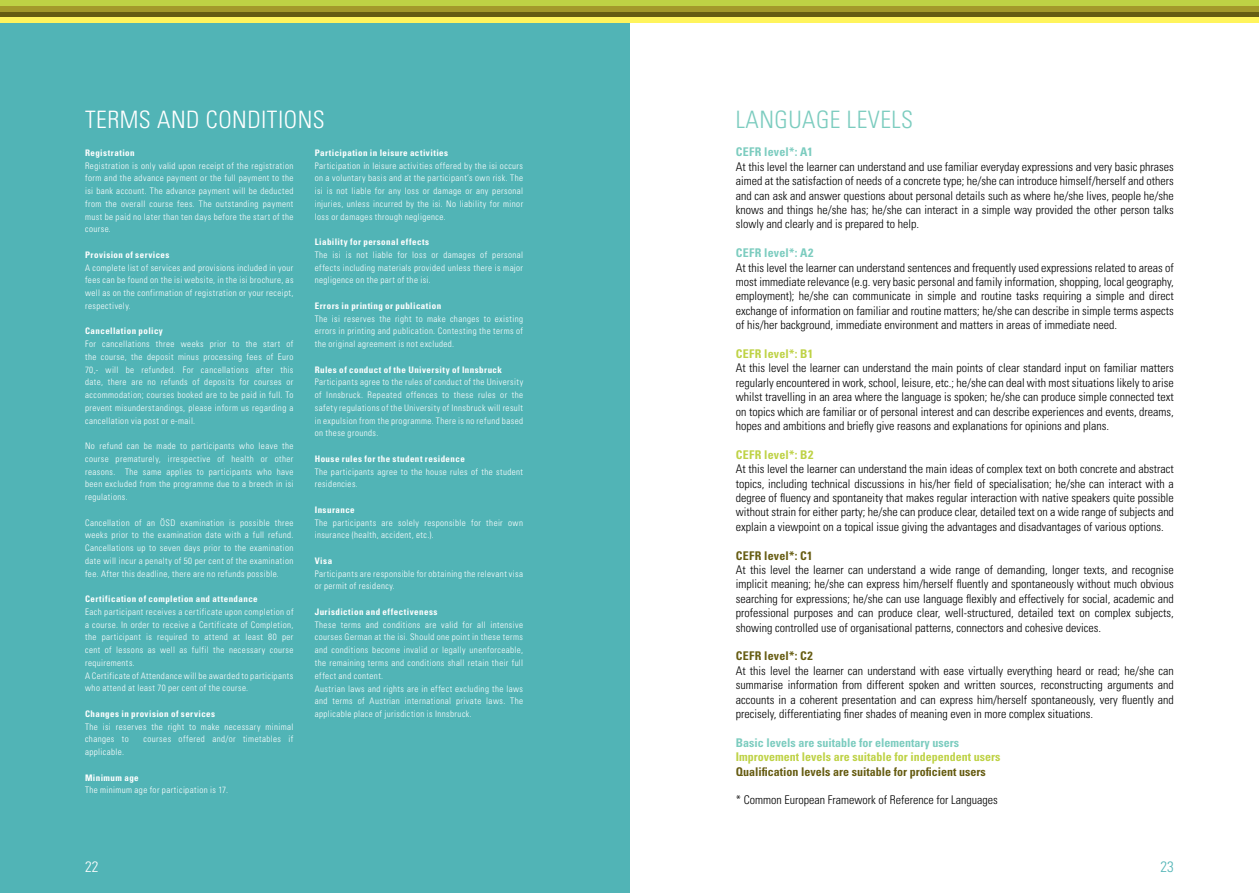
<style>
.page{position:relative;width:1259px;height:893px;background:#fff}
.page>*{position:absolute;margin:0;border:0;box-sizing:border-box;transform-origin:0 0}
.t1{font:300 condensed 24px "Univers";letter-spacing:.02em;color:#fff}
.t2{font:300 condensed 24px "Univers";letter-spacing:.02em;color:#7cccbf}
.t3{font:300 condensed 15px "Univers";color:#fff}
.t4{font:300 condensed 15px "Univers";color:#51b4b6}
.t5{font:300 condensed 12px/14.4px "Univers";color:#000;text-align:justify}
.t6{font:700 condensed 12px "Univers";color:#bed245}
.t7{font:700 condensed 12px "Univers";color:#7cccbf}
.t8{font:700 condensed 12px "Univers";color:#665c12}
.t9{font:700 condensed 12px "Univers";letter-spacing:.02em;color:#665c12}
.t10{font:700 condensed 12px "Univers";letter-spacing:.02em;color:#7cccbf}
.t11{font:700 condensed 12px "Univers";letter-spacing:.02em;color:#bed245}
.t12{font:300 condensed 9px/12.8px "Univers";letter-spacing:.045em;color:#fff;text-align:justify}
.t13{font:700 condensed 9px "Univers";letter-spacing:.045em;color:#fff}
</style>
<div class="page">
<div style="left:0;top:0;width:1259px;height:6px;background:#bed245"></div>
<div style="left:0;top:12px;width:1259px;height:6px;background:#665c12"></div>
<div style="left:0;top:6px;width:1259px;height:6px;background:#a3992b"></div>
<div style="left:0;top:18px;width:1259px;height:5px;background:#fff45c"></div>
<div style="left:0;top:23px;width:629px;height:870px;background:#51b4b6"></div>
<h1 class="t1" style="left:85px;top:105px;width:241px">TERMS AND CONDITIONS</h1>
<p class="t13" style="left:85px;top:147px;width:51px">Registration</p>
<p class="t12" style="left:85px;top:159px;width:210px">Registration is only valid upon receipt of the registration form and the advance payment or the full payment to the isi bank account. The advance payment will be deducted from the overall course fees. The outstanding payment must be paid no later than ten days before the start of the course.</p>
<p class="t13" style="left:85px;top:249px;width:86px">Provision of services</p>
<p class="t12" style="left:85px;top:261px;width:210px">A complete list of services and provisions included in your fees can be found on the isi website, in the isi brochure, as well as on the confirmation of registration or your receipt, respectively.</p>
<p class="t13" style="left:85px;top:326px;width:79px">Cancellation policy</p>
<p class="t12" style="left:85px;top:337px;width:210px">For cancellations three weeks prior to the start of the course, the deposit minus processing fees of Euro 70,- will be refunded. For cancellations after this date, there are no refunds of deposits for courses or accommodation; courses booked are to be paid in full. To prevent misunderstandings, please inform us regarding a cancellation via post or e-mail.</p>
<p class="t12" style="left:85px;top:439px;width:210px">No refund can be made to participants who leave the course prematurely, irrespective of health or other reasons. The same applies to participants who have been excluded from the programme due to a breech in isi regulations.</p>
<p class="t12" style="left:85px;top:516px;width:210px">Cancellation of an ÖSD examination is possible three weeks prior to the examination date with a full refund.<br>Cancellations up to seven days prior to the examination date will incur a penalty of 50 per cent of the examination fee. After this deadline, there are no refunds possible.</p>
<p class="t13" style="left:85px;top:593px;width:174px">Certification of completion and attendance</p>
<p class="t12" style="left:85px;top:605px;width:210px;text-align:left">Each participant receives a certificate upon completion of a course. In order to receive a Certificate of Completion, the participant is required to attend at least 80 per cent of lessons as well as fulfil the necessary course requirements.<br>A Certificate of Attendance will be awarded to participants who attend at least 70 per cent of the course.</p>
<p class="t13" style="left:85px;top:708px;width:132px">Changes in provision of services</p>
<p class="t12" style="left:85px;top:720px;width:210px">The isi reserves the right to make necessary minimal changes to</p>
<p class="t13" style="left:315px;top:147px;width:135px">Participation in leisure activities</p>
<p class="t12" style="left:315px;top:159px;width:210px">Participation in leisure activities offered by the isi occurs on a voluntary basis and at the participant’s own risk. The isi is not liable for any loss or damage or any personal injuries, unless incurred by the isi. No liability for minor loss or damages through negligence.</p>
<p class="t13" style="left:315px;top:236px;width:116px">Liability for personal effects</p>
<p class="t12" style="left:315px;top:248px;width:210px">The isi is not liable for loss or damages of personal effects including materials provided unless there is major negligence on the part of the isi.</p>
<p class="t13" style="left:315px;top:300px;width:128px">Errors in printing or publication</p>
<p class="t12" style="left:315px;top:312px;width:210px">The isi reserves the right to make changes to existing errors in printing and publication. Contesting the terms of the original agreement is not excluded.</p>
<p class="t13" style="left:315px;top:364px;width:189px">Rules of conduct of the University of Innsbruck</p>
<p class="t12" style="left:315px;top:376px;width:210px">Participants agree to the rules of conduct of the University of Innsbruck. Repeated offences to these rules or the safety regulations of the University of Innsbruck will result in expulsion from the programme. There is no refund based on these grounds.</p>
<p class="t13" style="left:315px;top:453px;width:152px">House rules for the student residence</p>
<p class="t12" style="left:315px;top:465px;width:210px">The participants agree to the house rules of the student residencies.</p>
<p class="t13" style="left:315px;top:504px;width:42px">Insurance</p>
<p class="t12" style="left:315px;top:516px;width:210px">The participants are solely responsible for their own insurance (health, accident, etc.).</p>
<p class="t13" style="left:315px;top:555px;width:19px">Visa</p>
<p class="t12" style="left:315px;top:567px;width:210px">Participants are responsible for obtaining the relevant visa or permit of residency.</p>
<p class="t13" style="left:315px;top:606px;width:124px">Jurisdiction and effectiveness</p>
<p class="t12" style="left:315px;top:618px;width:210px;text-align:left">These terms and conditions are valid for all intensive courses German at the isi. Should one point in these terms and conditions become invalid or legally unenforceable, the remaining terms and conditions shall retain their full effect and content.<br>Austrian laws and rights are in effect excluding the laws and terms of Austrian international private laws. The applicable place of jurisdiction is Innsbruck.</p>
<p class="t12" style="left:144px;top:733px;width:151px">courses offered and/or timetables if</p>
<p class="t12" style="left:85px;top:745px;width:40px">applicable.</p>
<p class="t13" style="left:85px;top:772px;width:55px">Minimum age</p>
<p class="t12" style="left:85px;top:784px;width:144px">The minimum age for participation is 17.</p>
<h1 class="t2" style="left:736px;top:105px;width:179px">LANGUAGE LEVELS</h1>
<h3 class="t7" style="left:736px;top:145px;width:78px">CEFR level*: A1</h3>
<p class="t5" style="left:736px;top:159px;width:440px">At this level the learner can understand and use familiar everyday expressions and very basic phrases aimed at the satisfaction of needs of a concrete type; he/she can introduce himself/herself and others and can ask and answer questions about personal details such as where he/she lives, people he/she knows and things he/she has; he/she can interact in a simple way provided the other person talks slowly and clearly and is prepared to help.</p>
<h3 class="t10" style="left:736px;top:246px;width:79px">CEFR level*: A2</h3>
<p class="t5" style="left:736px;top:260px;width:439px">At this level the learner can understand sentences and frequently used expressions related to areas of most immediate relevance (e.g. very basic personal and family information, shopping, local geography, employment); he/she can communicate in simple and routine tasks requiring a simple and direct exchange of information on familiar and routine matters; he/she can describe in simple terms aspects of his/her background, immediate environment and matters in areas of immediate need.</p>
<h3 class="t6" style="left:736px;top:346px;width:79px">CEFR level*: B1</h3>
<p class="t5" style="left:736px;top:361px;width:439px">At this level the learner can understand the main points of clear standard input on familiar matters regularly encountered in work, school, leisure, etc.; he/she can deal with most situations likely to arise whilst travelling in an area where the language is spoken; he/she can produce simple connected text on topics which are familiar or of personal interest and can describe experiences and events, dreams, hopes and ambitions and briefly give reasons and explanations for opinions and plans.</p>
<h3 class="t11" style="left:736px;top:447px;width:79px">CEFR level*: B2</h3>
<p class="t5" style="left:736px;top:462px;width:440px">At this level the learner can understand the main ideas of complex text on both concrete and abstract topics, including technical discussions in his/her field of specialisation; he/she can interact with a degree of fluency and spontaneity that makes regular interaction with native speakers quite possible without strain for either party; he/she can produce clear, detailed text on a wide range of subjects and explain a viewpoint on a topical issue giving the advantages and disadvantages of various options.</p>
<h3 class="t9" style="left:736px;top:548px;width:78px">CEFR level*: C1</h3>
<p class="t5" style="left:736px;top:562px;width:439px">At this level the learner can understand a wide range of demanding, longer texts, and recognise implicit meaning; he/she can express him/herself fluently and spontaneously without much obvious searching for expressions; he/she can use language flexibly and effectively for social, academic and professional purposes and can produce clear, well-structured, detailed text on complex subjects, showing controlled use of organisational patterns, connectors and cohesive devices.</p>
<h3 class="t9" style="left:736px;top:649px;width:78px">CEFR level*: C2</h3>
<p class="t5" style="left:736px;top:663px;width:439px">At this level the learner can understand with ease virtually everything heard or read; he/she can summarise information from different spoken and written sources, reconstructing arguments and accounts in a coherent presentation and can express him/herself spontaneously, very fluently and precisely, differentiating finer shades of meaning even in more complex situations.</p>
<h3 class="t7" style="left:736px;top:735px;width:225px">Basic levels are suitable for elementary users</h3>
<h3 class="t6" style="left:736px;top:750px;width:266px">Improvement levels are suitable for independent users</h3>
<h3 class="t8" style="left:736px;top:764px;width:251px">Qualification levels are suitable for proficient users</h3>
<h3 class="t5" style="left:736px;top:793px;width:263px">* Common European Framework of Reference for Languages</h3>
<h2 class="t3" style="left:85px;top:857px;width:15px">22</h2>
<h2 class="t4" style="left:1160px;top:857px;width:15px">23</h2>
</div>
